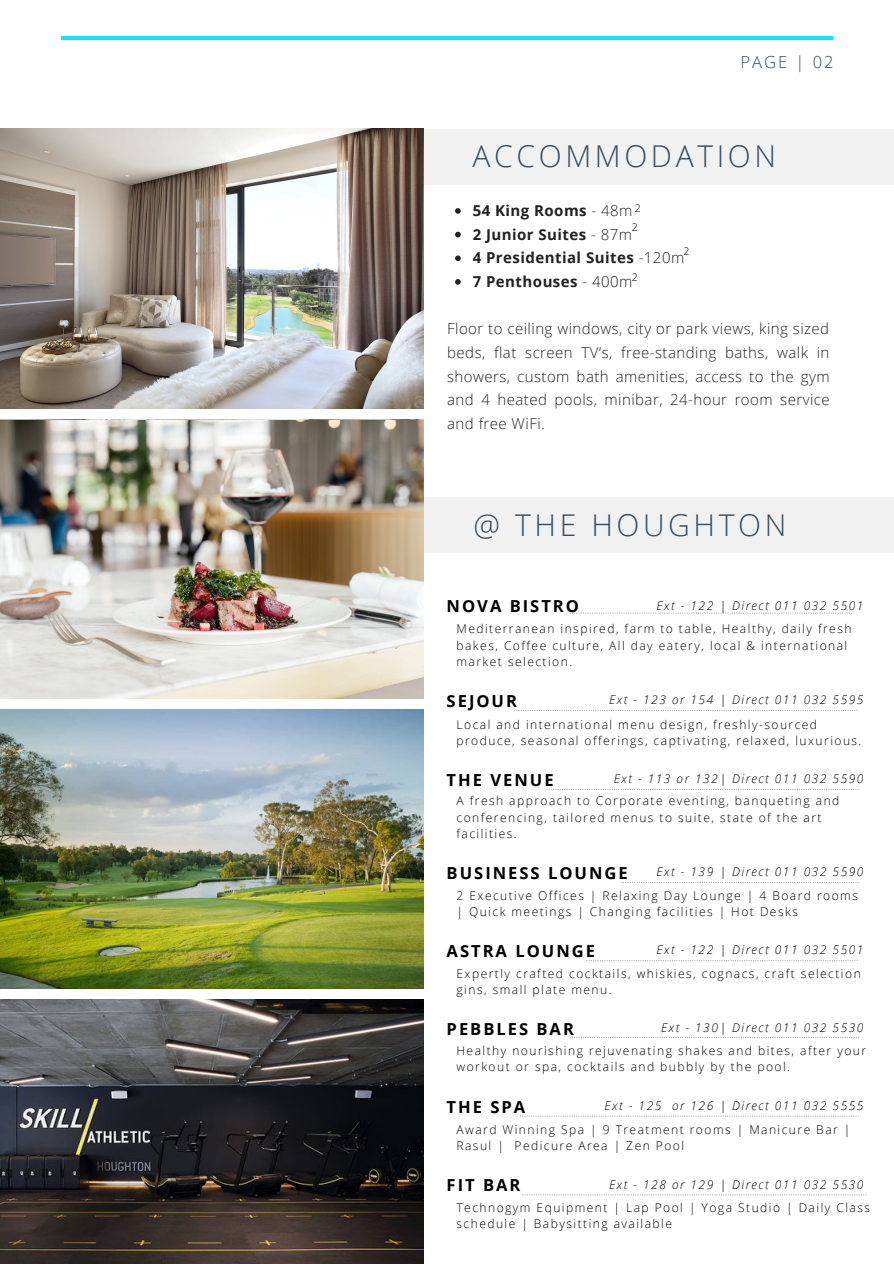
<style>
.page{position:relative;width:894px;height:1264px;background:#fff}
.page>*{position:absolute;margin:0;border:0;box-sizing:border-box;transform-origin:0 0}
.t1{font:300 30px "Open Sans";letter-spacing:.12em;color:#364d62}
.t2{font:700 16.5px "Open Sans";letter-spacing:.12em;color:#000}
.t3{font:300 16.5px "Open Sans";letter-spacing:.12em;color:#364d62}
.t4{font:300 15px/23.7px "Open Sans";letter-spacing:.03em;color:#222;text-align:justify}
.t5{font:700 15px/23.7px "Open Sans";letter-spacing:.03em;color:#222}
.t6{font:300 12px/16px "Open Sans";letter-spacing:.12em;color:#000}
.t7{font:italic 300 12px "Open Sans";letter-spacing:.12em;color:#000}
.t8{font:300 10.5px/19px "Open Sans";color:#000}
.s1{font-weight:300}
</style>
<div class="page">
<div style="left:394px;top:497px;width:499px;height:55px;background:#f1f1f1"></div>
<div style="left:416px;top:129px;width:477px;height:55px;background:#f1f1f1"></div>
<img style="left:0;top:709px;width:423px;height:279px">
<img style="left:0;top:129px;width:423px;height:279px">
<img style="left:0;top:999px;width:423px;height:264px">
<hr style="left:61px;top:37px;width:771px;height:3px;background:#12e6ff">
<svg style="left:569px;top:612px;width:285px;height:1px"></svg>
<svg style="left:514px;top:710px;width:343px;height:1px"></svg>
<svg style="left:546px;top:789px;width:312px;height:1px"></svg>
<svg style="left:620px;top:882px;width:238px;height:1px"></svg>
<svg style="left:586px;top:960px;width:271px;height:1px"></svg>
<svg style="left:569px;top:1037px;width:288px;height:1px"></svg>
<svg style="left:520px;top:1115px;width:337px;height:1px"></svg>
<svg style="left:522px;top:1194px;width:344px;height:1px"></svg>
<img style="left:0;top:420px;width:423px;height:278px">
<svg style="left:455px;top:208px;width:5px;height:6px"></svg>
<svg style="left:455px;top:232px;width:5px;height:5px"></svg>
<svg style="left:455px;top:255px;width:5px;height:6px"></svg>
<svg style="left:455px;top:279px;width:5px;height:6px"></svg>
<h2 class="t3" style="left:740px;top:51px;width:95px">PAGE | 02</h2>
<h1 class="t1" style="left:472px;top:136px;width:305px">ACCOMMODATION</h1>
<p class="t5" style="left:472px;top:198px;width:213px">54 King Rooms <span class="s1">- 48m<br></span>2 Junior Suites <span class="s1">- 87m<br></span>4 Presidential Suites <span class="s1">-120m<br></span>7 Penthouses <span class="s1">- 400m</span></p>
<p class="t4" style="left:447px;top:316px;width:384px">Floor to ceiling windows, city or park views, king sized beds, flat screen TV’s, free-standing baths, walk in showers, custom bath amenities, access to the gym and 4 heated pools, minibar, 24-hour room service and free WiFi.</p>
<p class="t8" style="left:631px;top:199px;width:11px">2<br>2</p>
<p class="t8" style="left:683px;top:241px;width:8px">2</p>
<p class="t8" style="left:631px;top:267px;width:8px">2</p>
<h1 class="t1" style="left:473px;top:504px;width:314px">@ THE HOUGHTON</h1>
<h2 class="t2" style="left:446px;top:595px;width:134px">NOVA BISTRO</h2>
<p class="t7" style="left:656px;top:597px;width:208px">Ext - 122 | Direct 011 032 5501</p>
<p class="t6" style="left:456px;top:620px;width:396px">Mediterranean inspired, farm to table, Healthy, daily fresh bakes, Coffee culture, All day eatery, local &amp; international market selection.</p>
<h2 class="t2" style="left:446px;top:689px;width:72px">SEJOUR</h2>
<p class="t6" style="left:456px;top:715px;width:406px">Local and international menu design, freshly-sourced produce, seasonal offerings, captivating, relaxed, luxurious.</p>
<h2 class="t2" style="left:446px;top:768px;width:108px">THE VENUE</h2>
<p class="t6" style="left:456px;top:792px;width:384px">A fresh approach to Corporate eventing, banqueting and conferencing, tailored menus to suite, state of the art facilities.</p>
<h2 class="t2" style="left:446px;top:861px;width:182px">BUSINESS LOUNGE</h2>
<p class="t6" style="left:456px;top:887px;width:403px">2 Executive Offices | Relaxing Day Lounge | 4 Board rooms | Quick meetings | Changing facilities | Hot Desks</p>
<h2 class="t2" style="left:446px;top:939px;width:150px">ASTRA LOUNGE</h2>
<p class="t6" style="left:456px;top:964px;width:405px">Expertly crafted cocktails, whiskies, cognacs, craft selection gins, small plate menu.</p>
<p class="t7" style="left:609px;top:691px;width:256px">Ext - 123 or 154 | Direct 011 032 5595</p>
<p class="t7" style="left:613px;top:770px;width:251px">Ext - 113 or 132| Direct 011 032 5590</p>
<p class="t7" style="left:656px;top:863px;width:208px">Ext - 139 | Direct 011 032 5590</p>
<p class="t7" style="left:656px;top:941px;width:208px">Ext - 122 | Direct 011 032 5501</p>
<h2 class="t2" style="left:446px;top:1017px;width:129px">PEBBLES BAR</h2>
<p class="t7" style="left:661px;top:1019px;width:204px">Ext - 130| Direct 011 032 5530</p>
<p class="t6" style="left:456px;top:1042px;width:411px">Healthy nourishing rejuvenating shakes and bites, after your workout or spa, cocktails and bubbly by the pool.</p>
<h2 class="t2" style="left:446px;top:1095px;width:80px">THE SPA</h2>
<p class="t6" style="left:456px;top:1121px;width:395px">Award Winning Spa | 9 Treatment rooms | Manicure Bar |<br>Rasul | Pedicure Area | Zen Pool</p>
<h2 class="t2" style="left:446px;top:1173px;width:75px">FIT BAR</h2>
<p class="t6" style="left:456px;top:1199px;width:415px">Technogym Equipment | Lap Pool | Yoga Studio | Daily Class schedule | Babysitting available</p>
<p class="t7" style="left:604px;top:1097px;width:260px">Ext - 125 or 126 | Direct 011 032 5555</p>
<p class="t7" style="left:609px;top:1176px;width:256px">Ext - 128 or 129 | Direct 011 032 5530</p>
</div>
